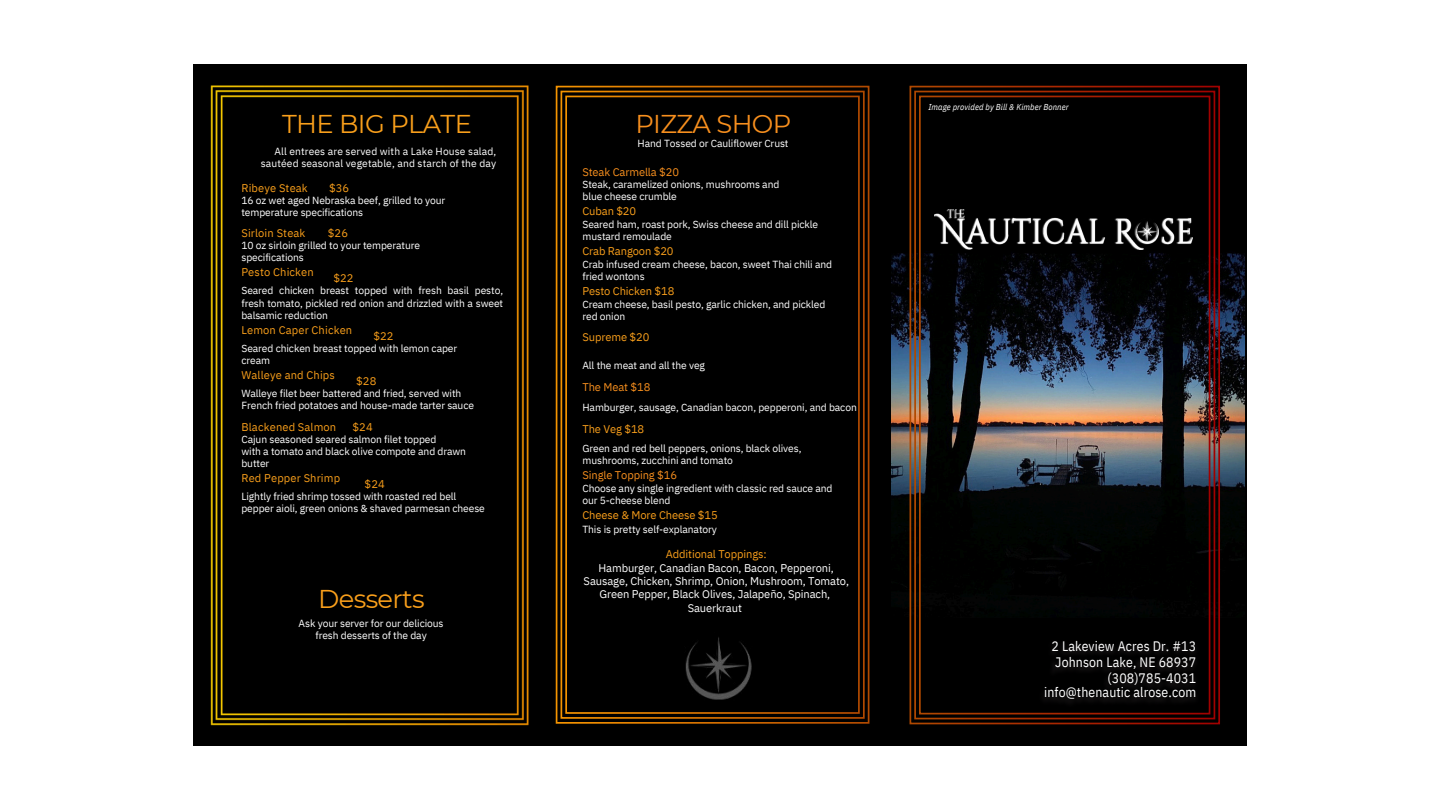
<style>
.page{position:relative;width:1440px;height:810px;background:#fff}
.page>*{position:absolute;margin:0;border:0;box-sizing:border-box;transform-origin:0 0}
.t1{font:25.7px "Montserrat";letter-spacing:-.025em;color:#f99f1b}
.t2{font:25.7px "Montserrat";letter-spacing:-.025em;color:#f78f1e}
.t3{font:13.7px/16.1px "IBM Plex Sans Cond";letter-spacing:.01em;color:#fff;text-align:right}
.t4{font:11.1px/12.9px "IBM Plex Sans";letter-spacing:-.01em;color:#fff;text-align:center}
.t5{font:11.1px "IBM Plex Sans";letter-spacing:.01em;color:#f99f1b}
.t6{font:11.1px "IBM Plex Sans";letter-spacing:-.01em;color:#f99f1b}
.t7{font:11.1px "IBM Plex Sans";letter-spacing:-.01em;color:#f78f1e}
.t8{font:10.3px/12.2px "IBM Plex Sans";letter-spacing:-.01em;color:#fff}
.t9{font:10.3px/12.2px "IBM Plex Sans";letter-spacing:.01em;color:#fff;text-align:right}
.t10{font:italic 8.6px "IBM Plex Sans Cond";letter-spacing:.01em;color:#fff}
</style>
<div class="page">
<div style="left:194px;top:64px;width:1052px;height:682px;background:#000"></div>
<img style="left:892px;top:65px;width:353px;height:680px">
<img style="left:206px;top:82px;width:327px;height:647px">
<div style="left:1040px;top:641px;width:160px;height:66px;background:#040404"></div>
<img style="left:934px;top:249px;width:258px;height:1px">
<img style="left:934px;top:210px;width:258px;height:39px">
<p class="t1" style="left:282px;top:108px;width:191px">THE BIG PLATE</p>
<p class="t2" style="left:635px;top:108px;width:157px">PIZZA SHOP</p>
<p class="t8" style="left:638px;top:137px;width:152px">Hand Tossed or Cauliflower Crust</p>
<h3 class="t9" style="left:261px;top:145px;width:237px">All entrees are served with a Lake House salad, sautéed seasonal vegetable, and starch of the day</h3>
<h3 class="t7" style="left:582px;top:165px;width:98px">Steak Carmella $20</h3>
<h3 class="t5" style="left:241px;top:180px;width:68px">Ribeye Steak</h3>
<h3 class="t5" style="left:329px;top:180px;width:22px">$36</h3>
<p class="t8" style="left:241px;top:194px;width:205px">16 oz wet aged Nebraska beef, grilled to your temperature specifications</p>
<h3 class="t5" style="left:241px;top:226px;width:66px">Sirloin Steak</h3>
<h3 class="t5" style="left:328px;top:226px;width:22px">$26</h3>
<p class="t8" style="left:241px;top:239px;width:180px">10 oz sirloin grilled to your temperature specifications</p>
<p class="t5" style="left:241px;top:265px;width:74px">Pesto Chicken</p>
<h3 class="t5" style="left:333px;top:271px;width:22px">$22</h3>
<h3 class="t8" style="left:241px;top:284px;width:263px;text-align:justify">Seared chicken breast topped with fresh basil pesto, fresh tomato, pickled red onion and drizzled with a sweet balsamic reduction</h3>
<h3 class="t5" style="left:241px;top:322px;width:112px">Lemon Caper Chicken</h3>
<h3 class="t5" style="left:373px;top:329px;width:22px">$22</h3>
<p class="t8" style="left:241px;top:342px;width:217px">Seared chicken breast topped with lemon caper cream</p>
<p class="t5" style="left:241px;top:368px;width:95px">Walleye and Chips</p>
<p class="t8" style="left:241px;top:387px;width:234px">Walleye filet beer battered and fried, served with<br>French fried potatoes and house-made tarter sauce</p>
<p class="t8" style="left:241px;top:433px;width:226px">Cajun seasoned seared salmon filet topped<br>with a tomato and black olive compote and drawn butter</p>
<p class="t5" style="left:241px;top:470px;width:100px">Red Pepper Shrimp</p>
<h3 class="t5" style="left:356px;top:374px;width:22px">$28</h3>
<h3 class="t5" style="left:241px;top:419px;width:96px">Blackened Salmon</h3>
<h3 class="t5" style="left:352px;top:419px;width:22px">$24</h3>
<h3 class="t5" style="left:365px;top:477px;width:22px">$24</h3>
<h1 class="t8" style="left:241px;top:490px;width:245px">Lightly fried shrimp tossed with roasted red bell pepper aioli, green onions &amp; shaved parmesan cheese</h1>
<p class="t1" style="left:318px;top:583px;width:108px">Desserts</p>
<p class="t8" style="left:299px;top:617px;width:146px;text-align:center">Ask your server for our delicious fresh desserts of the day</p>
<h3 class="t8" style="left:582px;top:178px;width:198px">Steak, caramelized onions, mushrooms and blue cheese crumble</h3>
<h3 class="t5" style="left:582px;top:204px;width:55px">Cuban $20</h3>
<h3 class="t8" style="left:582px;top:218px;width:237px">Seared ham, roast pork, Swiss cheese and dill pickle mustard remoulade</h3>
<h3 class="t6" style="left:582px;top:243px;width:93px">Crab Rangoon $20</h3>
<h3 class="t8" style="left:582px;top:258px;width:251px">Crab infused cream cheese, bacon, sweet Thai chili and fried wontons</h3>
<h3 class="t6" style="left:582px;top:283px;width:93px">Pesto Chicken $18</h3>
<h3 class="t8" style="left:582px;top:298px;width:244px">Cream cheese, basil pesto, garlic chicken, and pickled red onion</h3>
<h3 class="t6" style="left:582px;top:330px;width:68px">Supreme $20</h3>
<h3 class="t8" style="left:582px;top:359px;width:124px">All the meat and all the veg</h3>
<h3 class="t7" style="left:582px;top:380px;width:69px">The Meat $18</h3>
<h3 class="t8" style="left:582px;top:401px;width:276px">Hamburger, sausage, Canadian bacon, pepperoni, and bacon</h3>
<h3 class="t5" style="left:582px;top:422px;width:63px">The Veg $18</h3>
<h3 class="t8" style="left:582px;top:442px;width:221px">Green and red bell peppers, onions, black olives, mushrooms, zucchini and tomato</h3>
<h3 class="t7" style="left:582px;top:467px;width:96px">Single Topping $16</h3>
<h3 class="t8" style="left:582px;top:482px;width:252px">Choose any single ingredient with classic red sauce and our 5-cheese blend</h3>
<h3 class="t6" style="left:582px;top:507px;width:137px">Cheese &amp; More Cheese $15</h3>
<h3 class="t8" style="left:582px;top:523px;width:136px">This is pretty self-explanatory</h3>
<h3 class="t6" style="left:666px;top:547px;width:102px">Additional Toppings:</h3>
<h3 class="t4" style="left:584px;top:561px;width:267px">Hamburger, Canadian Bacon, Bacon, Pepperoni,<br>Sausage, Chicken, Shrimp, Onion, Mushroom, Tomato,<br>Green Pepper, Black Olives, Jalapeño, Spinach,</h3>
<h3 class="t4" style="left:688px;top:601px;width:56px">Sauerkraut</h3>
<h3 class="t10" style="left:928px;top:102px;width:142px">Image provided by Bill &amp; Kimber Bonner</h3>
<h3 class="t3" style="left:1051px;top:638px;width:146px">2 Lakeview Acres Dr. #13<br>Johnson Lake, NE 68937 (308)785-4031</h3>
<h3 class="t3" style="left:1044px;top:684px;width:153px">info@thenautic alrose.com</h3>
</div>
